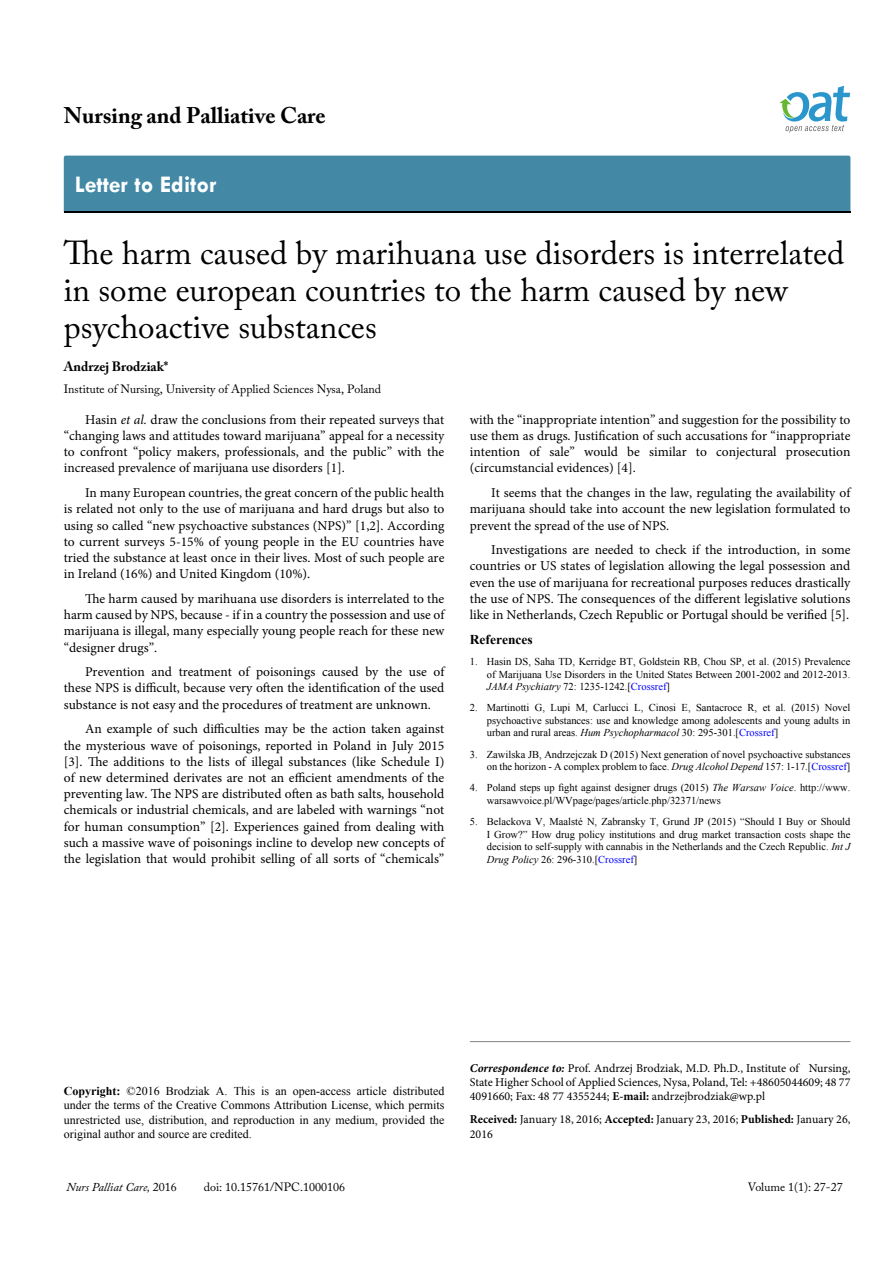
<style>
.page{position:relative;width:893px;height:1263px;background:#fff}
.page>*{position:absolute;margin:0;border:0;box-sizing:border-box;transform-origin:0 0}
.t1{font:33px/37.5px "Adobe Caslon Pro";color:#000}
.t2{font:700 24px "Tw Cen";color:#fff}
.t3{font:700 22.5px "Adobe Caslon Pro";color:#000}
.t4{font:13.5px/16.2px "Minion Pro";color:#000;text-align:justify}
.t5{font:700 13.5px "Adobe Caslon Pro";color:#000}
.t6{font:700 13.5px "Times New Roman";color:#000}
.t7{font:12px/14.4px "Minion Pro";color:#000;text-align:justify}
.t8{font:12px/14.4px "Times New Roman";color:#000;text-align:justify}
.t9{font:12px "Adobe Caslon Pro";color:#000}
.t10{font:italic 12px "Adobe Caslon Pro";color:#000}
.t11{font:10.5px/12.6px "Times New Roman";color:#000;text-align:justify}
.s1{font-style:italic}
.s2{color:#00f}
.s3{font-weight:700}
.s4{font-weight:700;font-style:italic}
.s5{font-style:normal}
</style>
<div class="page">
<div style="left:64px;top:156px;width:786px;height:56px;background:#4389a5"></div>
<svg style="left:779px;top:86px;width:71px;height:47px"></svg>
<hr style="left:470px;top:1041px;width:380px;height:1px;background:#808285">
<h3 class="t3" style="left:64px;top:102px;width:263px">Nursing and Palliative Care</h3>
<h2 class="t2" style="left:75px;top:170px;width:143px">Letter to Editor</h2>
<h1 class="t1" style="left:64px;top:233px;width:782px">The harm caused by marihuana use disorders is interrelated in some european countries to the harm caused by new psychoactive substances</h1>
<p class="t5" style="left:64px;top:358px;width:106px">Andrzej Brodziak*</p>
<p class="t9" style="left:64px;top:382px;width:319px">Institute of Nursing, University of Applied Sciences Nysa, Poland</p>
<p class="t4" style="left:64px;top:411px;width:382px;text-indent:21px">Hasin <span class="s1">et al.</span> draw the conclusions from their repeated surveys that “changing laws and attitudes toward marijuana” appeal for a necessity to confront “policy makers, professionals, and the public” with the increased prevalence of marijuana use disorders [1].</p>
<p class="t4" style="left:64px;top:485px;width:382px;text-indent:21px">In many European countries, the great concern of the public health is related not only to the use of marijuana and hard drugs but also to using so called “new psychoactive substances (NPS)” [1,2]. According to current surveys 5-15% of young people in the EU countries have tried the substance at least once in their lives. Most of such people are in Ireland (16%) and United Kingdom (10%).</p>
<p class="t4" style="left:64px;top:590px;width:382px;text-indent:21px">The harm caused by marihuana use disorders is interrelated to the harm caused by NPS, because - if in a country the possession and use of marijuana is illegal, many especially young people reach for these new “designer drugs”.</p>
<p class="t4" style="left:64px;top:664px;width:382px;text-indent:21px">Prevention and treatment of poisonings caused by the use of these NPS is difficult, because very often the identification of the used substance is not easy and the procedures of treatment are unknown.</p>
<p class="t4" style="left:64px;top:721px;width:382px;text-indent:21px">An example of such difficulties may be the action taken against the mysterious wave of poisonings, reported in Poland in July 2015 [3]. The additions to the lists of illegal substances (like Schedule I) of new determined derivates are not an efficient amendments of the preventing law. The NPS are distributed often as bath salts, household chemicals or industrial chemicals, and are labeled with warnings “not for human consumption” [2]. Experiences gained from dealing with such a massive wave of poisonings incline to develop new concepts of the legislation that would prohibit selling of all sorts of “chemicals”</p>
<p class="t4" style="left:470px;top:411px;width:382px">with the “inappropriate intention” and suggestion for the possibility to use them as drugs. Justification of such accusations for “inappropriate intention of sale” would be similar to conjectural prosecution (circumstancial evidences) [4].</p>
<p class="t4" style="left:470px;top:485px;width:382px;text-indent:21px">It seems that the changes in the law, regulating the availability of marijuana should take into account the new legislation formulated to prevent the spread of the use of NPS.</p>
<p class="t4" style="left:470px;top:542px;width:382px;text-indent:21px">Investigations are needed to check if the introduction, in some countries or US states of legislation allowing the legal possession and even the use of marijuana for recreational purposes reduces drastically the use of NPS. The consequences of the different legislative solutions like in Netherlands, Czech Republic or Portugal should be verified [5].</p>
<p class="t6" style="left:470px;top:630px;width:64px">References</p>
<p class="t11" style="left:487px;top:655px;width:365px;text-indent:-17px">1. Hasin DS, Saha TD, Kerridge BT, Goldstein RB, Chou SP, et al. (2015) Prevalence of Marijuana Use Disorders in the United States Between 2001-2002 and 2012-2013.<br><span class="s1">JAMA Psychiatry</span> 72: 1235-1242.[<span class="s2">Crossref</span>]</p>
<p class="t11" style="left:487px;top:701px;width:365px;text-indent:-17px">2. Martinotti G, Lupi M, Carlucci L, Cinosi E, Santacroce R, et al. (2015) Novel psychoactive substances: use and knowledge among adolescents and young adults in urban and rural areas. <span class="s1">Hum Psychopharmacol</span> 30: 295-301.[<span class="s2">Crossref</span>]</p>
<p class="t11" style="left:470px;top:747px;width:382px;text-align:right">3. Zawilska JB, Andrzejczak D (2015) Next generation of novel psychoactive substances on the horizon - A complex problem to face. <span class="s1">Drug Alcohol Depend</span> 157: 1-17.[<span class="s2">Crossref</span>]</p>
<p class="t11" style="left:487px;top:781px;width:365px;text-indent:-17px">4. Poland steps up fight against designer drugs (2015) <span class="s1">The Warsaw Voice</span>. http://www. warsawvoice.pl/WVpage/pages/article.php/32371/news</p>
<p class="t11" style="left:487px;top:815px;width:365px;text-indent:-17px">5. Belackova V, Maalsté N, Zabransky T, Grund JP (2015) “Should I Buy or Should I Grow?” How drug policy institutions and drug market transaction costs shape the decision to self-supply with cannabis in the Netherlands and the Czech Republic. <span class="s1">Int J Drug Policy</span> 26: 296-310.[<span class="s2">Crossref</span>]</p>
<p class="t8" style="left:64px;top:1083px;width:382px"><span class="s3">Copyright:</span> ©2016 Brodziak A. This is an open-access article distributed under the terms of the Creative Commons Attribution License, which permits unrestricted use, distribution, and reproduction in any medium, provided the original author and source are credited.</p>
<p class="t7" style="left:470px;top:1061px;width:382px"><span class="s4">Correspondence to:</span> Prof. Andrzej Brodziak, M.D. Ph.D., Institute of Nursing, State Higher School of Applied Sciences, Nysa, Poland, Tel: +48605044609; 48 77<br>4091660; Fax: 48 77 4355244; <span class="s3">E-mail:</span> andrzejbrodziak@wp.pl</p>
<p class="t7" style="left:470px;top:1112px;width:382px"><span class="s3">Received:</span> January 18, 2016; <span class="s3">Accepted:</span> January 23, 2016; <span class="s3">Published:</span> January 26,<br>2016</p>
<p class="t10" style="left:67px;top:1180px;width:112px">Nurs Palliat Care, <span class="s5">2016</span></p>
<p class="t9" style="left:204px;top:1180px;width:143px">doi: 10.15761/NPC.1000106</p>
<p class="t9" style="left:748px;top:1180px;width:96px">Volume 1(1): 27-27</p>
</div>
